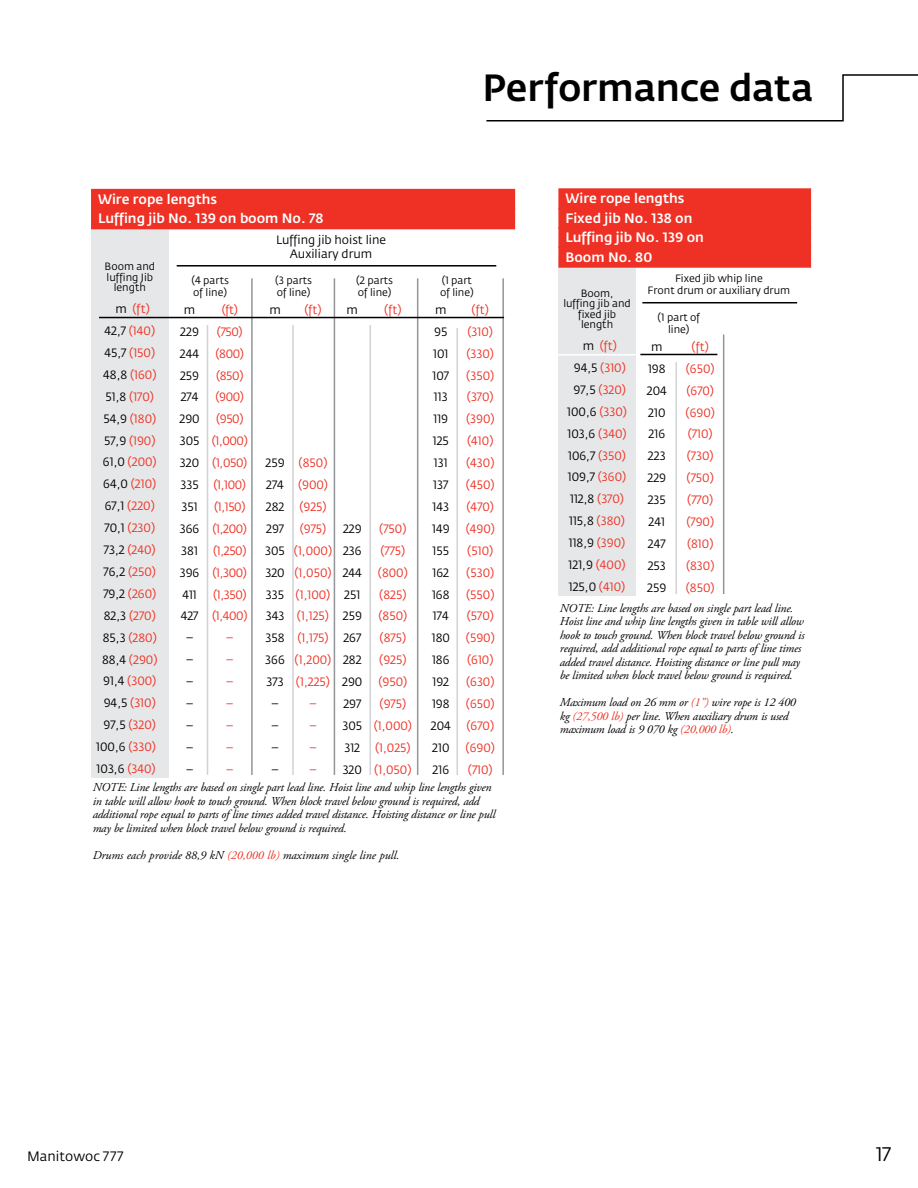
<style>
.page{position:relative;width:918px;height:1188px;background:#fff}
.page>*{position:absolute;margin:0;border:0;box-sizing:border-box;transform-origin:0 0}
.t1{font:500 37.5px "Fedra Sans Pro";letter-spacing:-.005em;color:#000}
.t2{font:19.5px "Fedra Sans Pro";color:#000}
.t3{font:500 13.5px/19.5px "Fedra Sans Pro";color:#fff}
.t4{font:13.5px "Fedra Sans Pro";letter-spacing:.005em;color:#000}
.t5{font:italic 12px/13.5px "Adobe Garamond Pro";letter-spacing:-.015em;color:#000}
.t6{font:12px/21.9px "Fedra Sans Pro";color:#ee3124;text-align:center}
.t7{font:12px/21.9px "Fedra Sans Pro";color:#000;text-align:center}
.t8{font:12px/21.9px "Fedra Sans Pro";letter-spacing:-.03em;color:#ee3124;text-align:center}
.t9{font:10.5px/12px "Fedra Sans Pro";color:#000;text-align:center}
.s1{color:#000}
.s2{color:#ee3124}
</style>
<div class="page">
<svg style="left:486px;top:74px;width:432px;height:48px"></svg>
<div style="left:91px;top:220px;width:78px;height:557px;background:#e6e7e8"></div>
<div style="left:91px;top:189px;width:424px;height:21px;background:#ee3124"></div>
<div style="left:91px;top:208px;width:424px;height:21px;background:#ee3124"></div>
<hr style="left:207px;top:325px;width:1px;height:450px;background:#d1d3d4">
<hr style="left:251px;top:278px;width:2px;height:497px;background:#939598">
<hr style="left:292px;top:325px;width:2px;height:450px;background:#d1d3d4">
<hr style="left:334px;top:278px;width:1px;height:497px;background:#939598">
<hr style="left:370px;top:325px;width:1px;height:450px;background:#d1d3d4">
<hr style="left:417px;top:278px;width:1px;height:497px;background:#939598">
<hr style="left:502px;top:278px;width:2px;height:497px;background:#939598">
<hr style="left:457px;top:328px;width:1px;height:447px;background:#d1d3d4">
<hr style="left:177px;top:265px;width:319px;height:2px;background:#000">
<hr style="left:99px;top:317px;width:405px;height:1px;background:#000">
<div style="left:558px;top:257px;width:78px;height:339px;background:#e6e7e8"></div>
<div style="left:558px;top:188px;width:253px;height:21px;background:#ee3124"></div>
<div style="left:558px;top:208px;width:253px;height:21px;background:#ee3124"></div>
<div style="left:558px;top:227px;width:253px;height:21px;background:#ee3124"></div>
<div style="left:558px;top:247px;width:253px;height:21px;background:#ee3124"></div>
<hr style="left:676px;top:362px;width:1px;height:232px;background:#d1d3d4">
<hr style="left:723px;top:335px;width:1px;height:259px;background:#939598">
<hr style="left:642px;top:302px;width:155px;height:1px;background:#000">
<hr style="left:640px;top:354px;width:77px;height:1px;background:#000">
<hr style="left:554px;top:354px;width:83px;height:2px;background:#fff">
<h1 class="t1" style="left:483px;top:65px;width:333px">Performance data</h1>
<p class="t3" style="left:98px;top:189px;width:227px">Wire rope lengths<br>Luffing jib No. 139 on boom No. 78</p>
<p class="t9" style="left:105px;top:261px;width:52px;line-height:10.5px">Boom and luffing Jib length</p>
<p class="t6" style="left:115px;top:298px;width:36px"><span class="s1">m</span> (ft)</p>
<p class="t6" style="left:105px;top:320px;width:52px"><span class="s1">42,7</span> (140)</p>
<p class="t6" style="left:104px;top:342px;width:52px"><span class="s1">45,7</span> (150)</p>
<p class="t6" style="left:103px;top:364px;width:55px"><span class="s1">48,8</span> (160)</p>
<p class="t6" style="left:106px;top:386px;width:50px"><span class="s1">51,8</span> (170)</p>
<p class="t6" style="left:103px;top:407px;width:54px"><span class="s1">54,9</span> (180)</p>
<p class="t6" style="left:104px;top:429px;width:53px"><span class="s1">57,9</span> (190)</p>
<p class="t6" style="left:103px;top:451px;width:55px"><span class="s1">61,0</span> (200)</p>
<p class="t6" style="left:103px;top:473px;width:55px"><span class="s1">64,0</span> (210)</p>
<p class="t6" style="left:105px;top:495px;width:52px"><span class="s1">67,1</span> (220)</p>
<p class="t6" style="left:105px;top:517px;width:52px"><span class="s1">70,1</span> (230)</p>
<p class="t6" style="left:104px;top:539px;width:53px"><span class="s1">73,2</span> (240)</p>
<p class="t6" style="left:104px;top:561px;width:54px"><span class="s1">76,2</span> (250)</p>
<p class="t6" style="left:103px;top:583px;width:54px"><span class="s1">79,2</span> (260)</p>
<p class="t6" style="left:104px;top:605px;width:54px"><span class="s1">82,3</span> (270)</p>
<p class="t6" style="left:103px;top:626px;width:56px"><span class="s1">85,3</span> (280)</p>
<p class="t6" style="left:102px;top:648px;width:57px"><span class="s1">88,4</span> (290)</p>
<p class="t6" style="left:103px;top:670px;width:55px"><span class="s1">91,4</span> (300)</p>
<p class="t6" style="left:104px;top:692px;width:54px"><span class="s1">94,5</span> (310)</p>
<p class="t6" style="left:104px;top:714px;width:54px"><span class="s1">97,5</span> (320)</p>
<p class="t7" style="left:96px;top:736px;width:61px">100,6 <span class="s2">(330)</span></p>
<p class="t7" style="left:97px;top:758px;width:61px">103,6 <span class="s2">(340)</span></p>
<p class="t7" style="left:276px;top:233px;width:112px;line-height:13.5px">Luffing jib hoist line<br>Auxiliary drum</p>
<p class="t9" style="left:191px;top:274px;width:39px;text-align:left">(4 parts of line)</p>
<p class="t9" style="left:275px;top:274px;width:38px;text-align:left">(3 parts of line)</p>
<p class="t9" style="left:356px;top:274px;width:38px;text-align:left">(2 parts of line)</p>
<p class="t7" style="left:180px;top:299px;width:22px">m<br>229<br>244<br>259<br>274<br>290<br>305<br>320<br>335<br>351<br>366<br>381<br>396<br>411<br>427 –<br>–<br>–<br>–<br>–<br>–<br>–</p>
<p class="t8" style="left:212px;top:299px;width:38px">(ft) (750) (800) (850) (900) (950) (1,000) (1,050) (1,100) (1,150) (1,200) (1,250) (1,300) (1,350) (1,400) –<br>–<br>–<br>–<br>–<br>–<br>–</p>
<p class="t7" style="left:269px;top:299px;width:13px">m</p>
<p class="t6" style="left:304px;top:299px;width:19px">(ft)</p>
<p class="t6" style="left:384px;top:299px;width:19px">(ft)</p>
<p class="t7" style="left:347px;top:299px;width:13px">m</p>
<p class="t6" style="left:294px;top:452px;width:40px">(850) (900) (925) (975) (1,000) (1,050) (1,100) (1,125) (1,175) (1,200) (1,225) –<br>–<br>–<br>–</p>
<p class="t7" style="left:265px;top:452px;width:21px">259<br>274<br>282<br>297<br>305<br>320<br>335<br>343<br>358<br>366<br>373 –<br>–<br>–<br>–</p>
<p class="t6" style="left:374px;top:518px;width:40px">(750) (775) (800) (825) (850) (875) (925) (950) (975) (1,000) (1,025) (1,050)</p>
<p class="t7" style="left:342px;top:518px;width:22px;text-align:left">229<br>236<br>244<br>251<br>259<br>267<br>282<br>290<br>297<br>305<br>312<br>320</p>
<p class="t9" style="left:440px;top:274px;width:35px;text-align:left">(1 part of line)</p>
<p class="t7" style="left:431px;top:299px;width:22px">m<br>95<br>101<br>107<br>113<br>119<br>125<br>131<br>137<br>143<br>149<br>155<br>162<br>168<br>174<br>180<br>186<br>192<br>198<br>204<br>210<br>216</p>
<p class="t6" style="left:466px;top:299px;width:31px">(ft) (310) (330) (350) (370) (390) (410) (430) (450) (470) (490) (510) (530) (550) (570) (590) (610) (630) (650) (670) (690) (710)</p>
<p class="t3" style="left:565px;top:189px;width:140px">Wire rope lengths<br>Fixed jib No. 138 on<br>Luffing jib No. 139 on<br>Boom No. 80</p>
<p class="t9" style="left:563px;top:288px;width:69px;line-height:10.5px">Boom,<br>luffing jib and fixed jib length</p>
<p class="t6" style="left:567px;top:335px;width:61px"><span class="s1">m</span> (ft)<br><span class="s1">94,5</span> (310)<br><span class="s1">97,5</span> (320)<br><span class="s1">100,6</span> (330)<br><span class="s1">103,6</span> (340)<br><span class="s1">106,7</span> (350)<br><span class="s1">109,7</span> (360)<br><span class="s1">112,8</span> (370)<br><span class="s1">115,8</span> (380)<br><span class="s1">118,9</span> (390)<br><span class="s1">121,9</span> (400)<br><span class="s1">125,0</span> (410)</p>
<p class="t9" style="left:648px;top:272px;width:144px">Fixed jib whip line<br>Front drum or auxiliary drum</p>
<p class="t9" style="left:658px;top:311px;width:44px">(1 part of line)</p>
<p class="t7" style="left:647px;top:336px;width:22px">m<br>198<br>204<br>210<br>216<br>223<br>229<br>235<br>241<br>247<br>253<br>259</p>
<p class="t6" style="left:686px;top:336px;width:31px">(ft) (650) (670) (690) (710) (730) (750) (770) (790) (810) (830) (850)</p>
<p class="t5" style="left:560px;top:602px;width:246px">NOTE: Line lengths are based on single part lead line.<br>Hoist line and whip line lengths given in table will allow hook to touch ground. When block travel below ground is required, add additional rope equal to parts of line times added travel distance. Hoisting distance or line pull may be limited when block travel below ground is required.</p>
<p class="t5" style="left:560px;top:696px;width:238px">Maximum load on 26 mm or <span class="s2">(1”)</span> wire rope is 12 400 kg <span class="s2">(27,500 lb)</span> per line. When auxiliary drum is used maximum load is 9 070 kg <span class="s2">(20,000 lb)</span>.</p>
<p class="t5" style="left:93px;top:781px;width:404px">NOTE: Line lengths are based on single part lead line. Hoist line and whip line lengths given in table will allow hook to touch ground. When block travel below ground is required, add additional rope equal to parts of line times added travel distance. Hoisting distance or line pull may be limited when block travel below ground is required.</p>
<p class="t5" style="left:93px;top:848px;width:308px">Drums each provide 88,9 kN <span class="s2">(20,000 lb)</span> maximum single line pull.</p>
<p class="t4" style="left:27px;top:1148px;width:98px">Manitowoc 777</p>
<h2 class="t2" style="left:876px;top:1142px;width:16px">17</h2>
</div>
